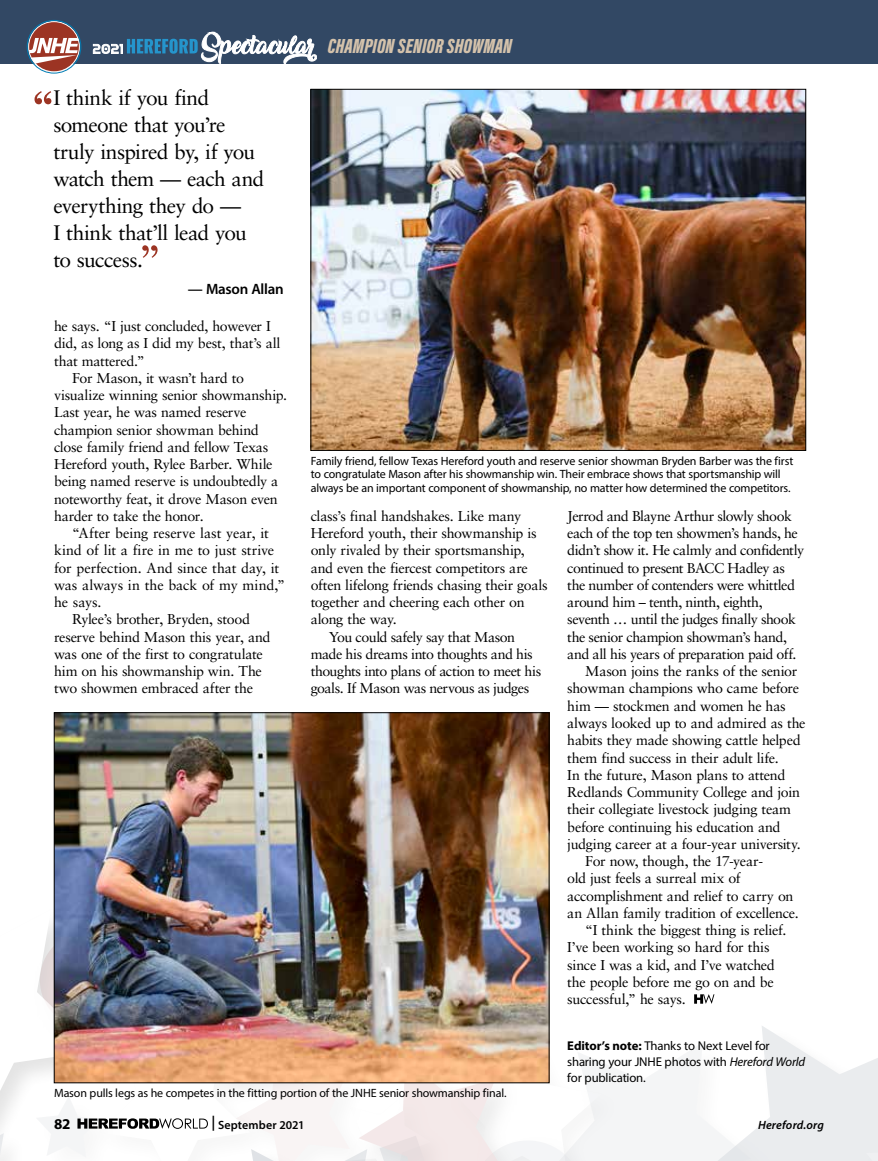
<style>
.page{position:relative;width:878px;height:1161px;background:#fff}
.page>*{position:absolute;margin:0;border:0;box-sizing:border-box;transform-origin:0 0}
.t1{font:21px/27px "Sabon LT Pro";letter-spacing:-.03em;color:#000}
.t2{font:italic 900 21px "Acumin Pro Extra Cond";letter-spacing:.005em;color:#d4c2ab}
.t3{font:600 15px "Myriad Pro";letter-spacing:-.02em;color:#000}
.t4{font:700 15px "Myriad Pro";color:#000}
.t5{font:14.25px "Sabon LT Pro";letter-spacing:-.025em;color:#000}
.t6{font:14.25px "Sabon LT Pro";letter-spacing:-.005em;color:#000}
.t7{font:12.75px/15.8px "Myriad Pro";letter-spacing:-.015em;color:#000}
.t8{font:12px/13.5px "Myriad Pro";letter-spacing:-.015em;color:#000}
.t9{font:600 12px "Myriad Pro";letter-spacing:.01em;color:#000}
.t10{font:italic 600 12px "Myriad Pro";letter-spacing:.015em;color:#000}
.s1{font-weight:700}
.s2{font-style:italic}
.s3{font-size:15px}
</style>
<div class="page">
<div style="left:0;top:0;width:878px;height:64px;background:#324864"></div>
<div style="left:29px;top:22px;width:50px;height:50px;background:#9c3423;border-radius:50%"></div>
<svg style="left:29px;top:38px;width:50px;height:26px"></svg>
<div style="left:27px;top:20px;width:54px;height:53px;border:1px solid #007cb3;border-radius:50%"></div>
<svg style="left:93px;top:32px;width:224px;height:32px"></svg>
<svg style="left:34px;top:91px;width:17px;height:13px"></svg>
<svg style="left:142px;top:245px;width:15px;height:13px"></svg>
<img style="left:56px;top:715px;width:491px;height:194px">
<img style="left:312px;top:91px;width:492px;height:358px">
<img style="left:0;top:909px;width:878px;height:252px">
<h1 class="t1" style="left:53px;top:84px;width:212px">I think if you find someone that you’re truly inspired by, if you watch them — each and everything they do —<br>I think that’ll lead you to success.</h1>
<p class="t3" style="left:188px;top:280px;width:97px">— Mason Allan</p>
<p class="t5" style="left:54px;top:317px;width:218px">he says. “I just concluded, however I</p>
<p class="t5" style="left:54px;top:334px;width:228px">did, as long as I did my best, that’s all</p>
<p class="t5" style="left:54px;top:352px;width:92px">that mattered.”</p>
<p class="t5" style="left:72px;top:369px;width:173px">For Mason, it wasn’t hard to</p>
<p class="t5" style="left:54px;top:386px;width:234px">visualize winning senior showmanship.</p>
<p class="t5" style="left:54px;top:403px;width:194px">Last year, he was named reserve</p>
<p class="t5" style="left:54px;top:421px;width:206px">champion senior showman behind</p>
<p class="t5" style="left:54px;top:438px;width:216px">close family friend and fellow Texas</p>
<p class="t5" style="left:54px;top:455px;width:220px">Hereford youth, Rylee Barber. While</p>
<p class="t5" style="left:54px;top:472px;width:226px">being named reserve is undoubtedly a</p>
<p class="t5" style="left:54px;top:490px;width:225px">noteworthy feat, it drove Mason even</p>
<p class="t5" style="left:54px;top:507px;width:151px">harder to take the honor.</p>
<p class="t6" style="left:72px;top:524px;width:198px">“After being reserve last year, it</p>
<p class="t6" style="left:54px;top:541px;width:222px">kind of lit a fire in me to just strive</p>
<p class="t5" style="left:54px;top:559px;width:227px">for perfection. And since that day, it</p>
<p class="t5" style="left:54px;top:576px;width:233px">was always in the back of my mind,”</p>
<p class="t5" style="left:54px;top:593px;width:49px">he says.</p>
<p class="t5" style="left:72px;top:610px;width:179px">Rylee’s brother, Bryden, stood</p>
<p class="t5" style="left:54px;top:628px;width:218px">reserve behind Mason this year, and</p>
<p class="t5" style="left:54px;top:645px;width:210px">was one of the first to congratulate</p>
<p class="t5" style="left:54px;top:662px;width:209px">him on his showmanship win. The</p>
<p class="t5" style="left:54px;top:679px;width:201px">two showmen embraced after the</p>
<h1 class="t2" style="left:328px;top:33px;width:186px">CHAMPION SENIOR SHOWMAN</h1>
<p class="t8" style="left:311px;top:454px;width:484px">Family friend, fellow Texas Hereford youth and reserve senior showman Bryden Barber was the first to congratulate Mason after his showmanship win. Their embrace shows that sportsmanship will always be an important component of showmanship, no matter how determined the competitors.</p>
<p class="t5" style="left:310px;top:507px;width:212px">class’s final handshakes. Like many</p>
<p class="t5" style="left:310px;top:524px;width:227px">Hereford youth, their showmanship is</p>
<p class="t5" style="left:310px;top:541px;width:216px">only rivaled by their sportsmanship,</p>
<p class="t5" style="left:310px;top:559px;width:219px">and even the fiercest competitors are</p>
<p class="t5" style="left:310px;top:576px;width:238px">often lifelong friends chasing their goals</p>
<p class="t5" style="left:310px;top:593px;width:215px">together and cheering each other on</p>
<p class="t5" style="left:310px;top:610px;width:88px">along the way.</p>
<p class="t5" style="left:328px;top:628px;width:188px">You could safely say that Mason</p>
<p class="t5" style="left:310px;top:645px;width:224px">made his dreams into thoughts and his</p>
<p class="t5" style="left:310px;top:662px;width:232px">thoughts into plans of action to meet his</p>
<p class="t5" style="left:310px;top:680px;width:220px">goals. If Mason was nervous as judges</p>
<p class="t5" style="left:567px;top:507px;width:226px">Jerrod and Blayne Arthur slowly shook</p>
<p class="t5" style="left:567px;top:524px;width:232px">each of the top ten showmen’s hands, he</p>
<p class="t5" style="left:567px;top:542px;width:238px">didn’t show it. He calmly and confidently</p>
<p class="t5" style="left:567px;top:559px;width:219px">continued to present BACC Hadley as</p>
<p class="t5" style="left:567px;top:576px;width:229px">the number of contenders were whittled</p>
<p class="t5" style="left:567px;top:593px;width:197px">around him – tenth, ninth, eighth,</p>
<p class="t5" style="left:567px;top:611px;width:230px">seventh … until the judges finally shook</p>
<p class="t5" style="left:567px;top:628px;width:221px">the senior champion showman’s hand,</p>
<p class="t5" style="left:567px;top:645px;width:231px">and all his years of preparation paid off.</p>
<p class="t5" style="left:585px;top:662px;width:213px">Mason joins the ranks of the senior</p>
<p class="t5" style="left:567px;top:680px;width:233px">showman champions who came before</p>
<p class="t5" style="left:567px;top:697px;width:220px">him — stockmen and women he has</p>
<p class="t5" style="left:567px;top:714px;width:240px">always looked up to and admired as the</p>
<p class="t5" style="left:567px;top:731px;width:235px">habits they made showing cattle helped</p>
<p class="t5" style="left:567px;top:749px;width:213px">them find success in their adult life.</p>
<p class="t5" style="left:567px;top:766px;width:219px">In the future, Mason plans to attend</p>
<p class="t5" style="left:567px;top:783px;width:234px">Redlands Community College and join</p>
<p class="t5" style="left:567px;top:800px;width:225px">their collegiate livestock judging team</p>
<p class="t5" style="left:567px;top:818px;width:215px">before continuing his education and</p>
<p class="t5" style="left:567px;top:835px;width:235px">judging career at a four-year university.</p>
<p class="t5" style="left:585px;top:852px;width:179px">For now, though, the 17-year-</p>
<p class="t5" style="left:567px;top:869px;width:175px">old just feels a surreal mix of</p>
<p class="t5" style="left:567px;top:887px;width:228px">accomplishment and relief to carry on</p>
<p class="t5" style="left:567px;top:904px;width:233px">an Allan family tradition of excellence.</p>
<p class="t5" style="left:585px;top:921px;width:202px">“I think the biggest thing is relief.</p>
<p class="t5" style="left:567px;top:938px;width:204px">I’ve been working so hard for this</p>
<p class="t5" style="left:567px;top:956px;width:209px">since I was a kid, and I’ve watched</p>
<p class="t5" style="left:567px;top:973px;width:208px">the people before me go on and be</p>
<p class="t5" style="left:567px;top:990px;width:120px">successful,” he says.</p>
<p class="t7" style="left:567px;top:1038px;width:239px"><span class="s1">Editor’s note:</span> Thanks to Next Level for sharing your JNHE photos with <span class="s2">Hereford World </span>for publication.</p>
<p class="t8" style="left:54px;top:1086px;width:454px">Mason pulls legs as he competes in the fitting portion of the JNHE senior showmanship final.</p>
<p class="t4" style="left:54px;top:1114px;width:18px">82</p>
<p class="t9" style="left:211px;top:1117px;width:95px"><span class="s3">|</span> September 2021</p>
<p class="t10" style="left:758px;top:1117px;width:67px">Hereford.org</p>
</div>
